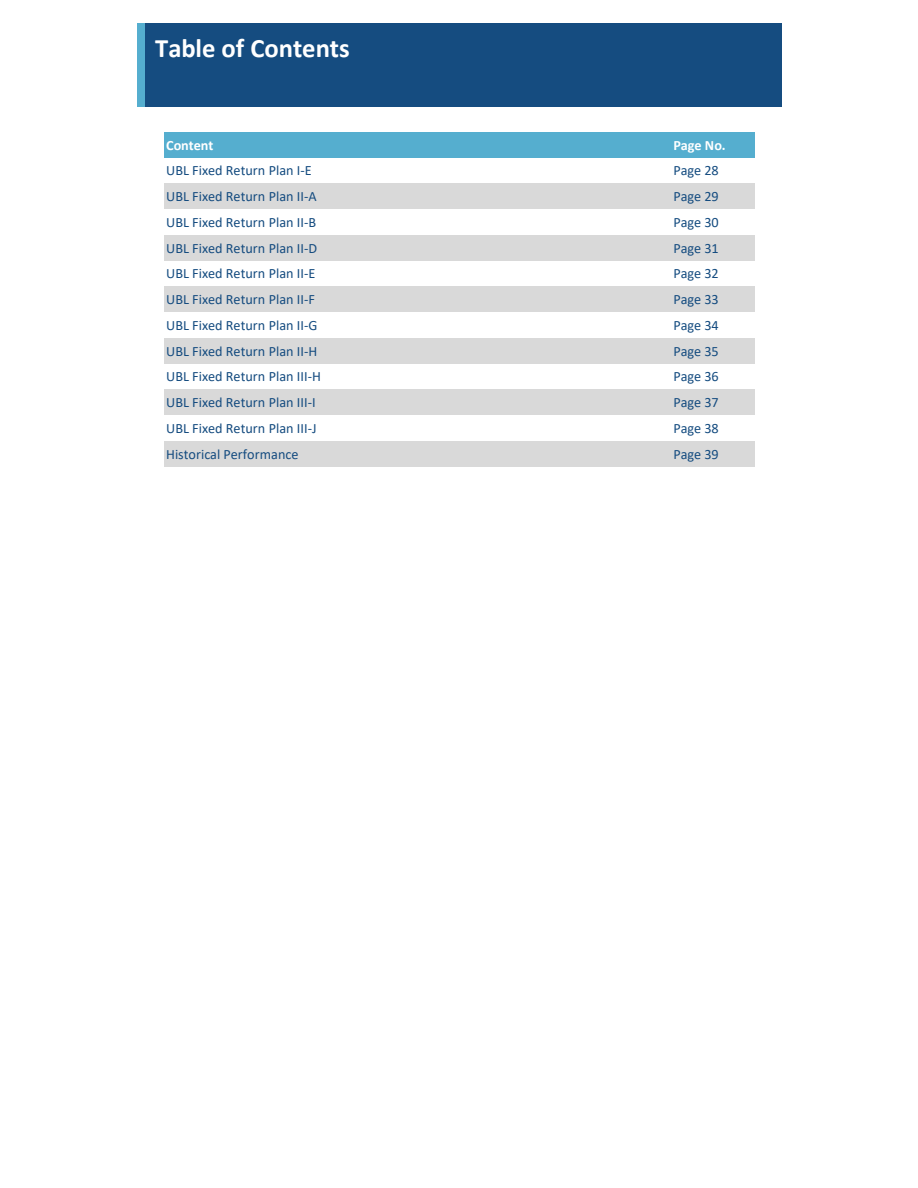
<style>
.page{position:relative;width:918px;height:1188px;background:#fff}
.page>*{position:absolute;margin:0;border:0;box-sizing:border-box;transform-origin:0 0}
.t1{font:700 26.7px "Calibri";color:#fff}
.t2{font:14.25px "Calibri";color:#154c80}
.t3{font:700 14.25px "Calibri";color:#fff}
</style>
<div class="page">
<div style="left:137px;top:23px;width:8px;height:83px;background:#55aecf"></div>
<div style="left:145px;top:23px;width:637px;height:83px;background:#154c80"></div>
<div style="left:164px;top:132px;width:591px;height:26px;background:#55aecf"></div>
<div style="left:164px;top:183px;width:591px;height:26px;background:#d9d9d9"></div>
<div style="left:164px;top:235px;width:591px;height:26px;background:#d9d9d9"></div>
<div style="left:164px;top:286px;width:591px;height:26px;background:#d9d9d9"></div>
<div style="left:164px;top:338px;width:591px;height:26px;background:#d9d9d9"></div>
<div style="left:164px;top:389px;width:591px;height:26px;background:#d9d9d9"></div>
<div style="left:164px;top:441px;width:591px;height:26px;background:#d9d9d9"></div>
<h1 class="t1" style="left:155px;top:29px;width:196px">Table of Contents</h1>
<p class="t3" style="left:166px;top:135px;width:49px">Content</p>
<p class="t3" style="left:673px;top:135px;width:54px">Page No.</p>
<p class="t2" style="left:166px;top:161px;width:147px">UBL Fixed Return Plan I-E</p>
<p class="t2" style="left:673px;top:161px;width:47px">Page 28</p>
<p class="t2" style="left:166px;top:186px;width:152px">UBL Fixed Return Plan II-A</p>
<p class="t2" style="left:673px;top:186px;width:47px">Page 29</p>
<p class="t2" style="left:166px;top:212px;width:152px">UBL Fixed Return Plan II-B</p>
<p class="t2" style="left:673px;top:212px;width:47px">Page 30</p>
<p class="t2" style="left:166px;top:238px;width:153px">UBL Fixed Return Plan II-D</p>
<p class="t2" style="left:673px;top:238px;width:47px">Page 31</p>
<p class="t2" style="left:166px;top:264px;width:151px">UBL Fixed Return Plan II-E</p>
<p class="t2" style="left:673px;top:264px;width:47px">Page 32</p>
<p class="t2" style="left:166px;top:289px;width:150px">UBL Fixed Return Plan II-F</p>
<p class="t2" style="left:673px;top:289px;width:47px">Page 33</p>
<p class="t2" style="left:166px;top:315px;width:153px">UBL Fixed Return Plan II-G</p>
<p class="t2" style="left:673px;top:315px;width:47px">Page 34</p>
<p class="t2" style="left:166px;top:341px;width:153px">UBL Fixed Return Plan II-H</p>
<p class="t2" style="left:673px;top:341px;width:47px">Page 35</p>
<p class="t2" style="left:166px;top:367px;width:156px">UBL Fixed Return Plan III-H</p>
<p class="t2" style="left:673px;top:367px;width:47px">Page 36</p>
<p class="t2" style="left:166px;top:392px;width:151px">UBL Fixed Return Plan III-I</p>
<p class="t2" style="left:673px;top:392px;width:47px">Page 37</p>
<p class="t2" style="left:166px;top:418px;width:152px">UBL Fixed Return Plan III-J</p>
<p class="t2" style="left:673px;top:418px;width:47px">Page 38</p>
<p class="t2" style="left:166px;top:444px;width:134px">Historical Performance</p>
<p class="t2" style="left:673px;top:444px;width:47px">Page 39</p>
</div>
